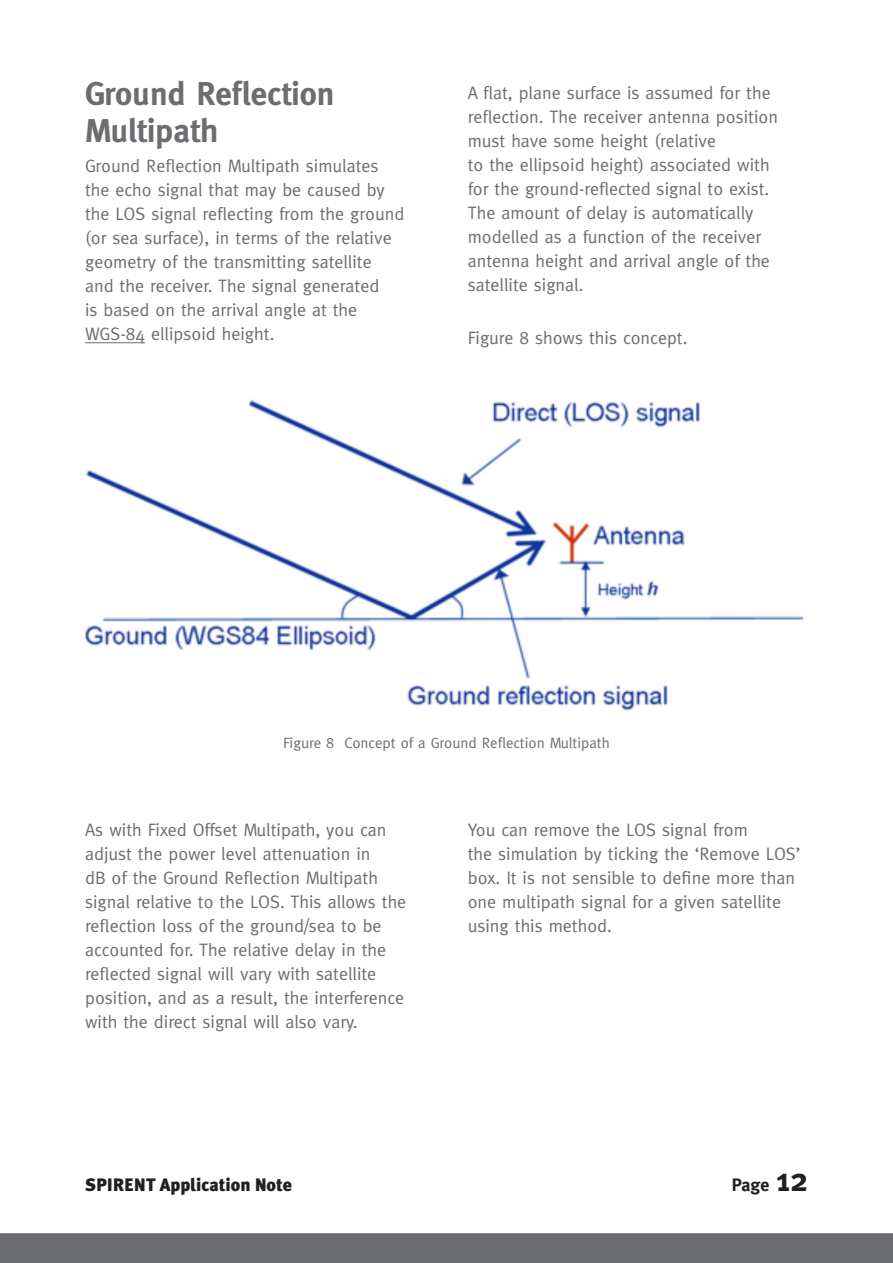
<style>
.page{position:relative;width:893px;height:1263px;background:#fff}
.page>*{position:absolute;margin:0;border:0;box-sizing:border-box;transform-origin:0 0}
.Grey_Header{font:700 33px/37.5px "Meta";color:#6c6d70}
.Grey_Body_Text{font:18px/24px "Meta";color:#6c6d70}
.SPIRENT_Application{font:900 18px "Meta Plus";color:#231f20}
.Page{font:700 18px "Meta";color:#231f20}
.Figure_Titles{font:15px "Meta";color:#6c6d70}
.s1{font-size:33px}
</style>
<div class="page">
<div style="left:0;top:1233px;width:893px;height:30px;background:#6c6d70"></div>
<img style="left:84px;top:400px;width:720px;height:311px">
<hr style="left:85px;top:342px;width:60px;height:1px;background:#6c6d70">
<p class="Grey_Header" style="left:85px;top:74px;width:251px">Ground Reflection<br>Multipath</p>
<p class="Grey_Body_Text" style="left:85px;top:154px;width:321px">Ground Reflection Multipath simulates the echo signal that may be caused by the LOS signal reflecting from the ground (or sea surface), in terms of the relative geometry of the transmitting satellite and the receiver. The signal generated<br>is based on the arrival angle at the WGS-84 ellipsoid height.</p>
<p class="Grey_Body_Text" style="left:468px;top:81px;width:312px">A flat, plane surface is assumed for the reflection. The receiver antenna position must have some height (relative<br>to the ellipsoid height) associated with for the ground-reflected signal to exist.<br>The amount of delay is automatically modelled as a function of the receiver antenna height and arrival angle of the satellite signal.</p>
<p class="Grey_Body_Text" style="left:468px;top:325px;width:221px">Figure 8 shows this concept.</p>
<p class="Figure_Titles" style="left:283px;top:734px;width:328px">Figure 8 Concept of a Ground Reflection Multipath</p>
<p class="Grey_Body_Text" style="left:85px;top:817px;width:323px">As with Fixed Offset Multipath, you can adjust the power level attenuation in<br>dB of the Ground Reflection Multipath signal relative to the LOS. This allows the reflection loss of the ground/sea to be accounted for. The relative delay in the reflected signal will vary with satellite position, and as a result, the interference with the direct signal will also vary.</p>
<p class="Grey_Body_Text" style="left:468px;top:817px;width:334px">You can remove the LOS signal from<br>the simulation by ticking the ‘Remove LOS’ box. It is not sensible to define more than one multipath signal for a given satellite using this method.</p>
<p class="SPIRENT_Application" style="left:85px;top:1174px;width:208px">SPIRENT Application Note</p>
<p class="Page" style="left:732px;top:1174px;width:77px">Page <span class="s1">12</span></p>
</div>
